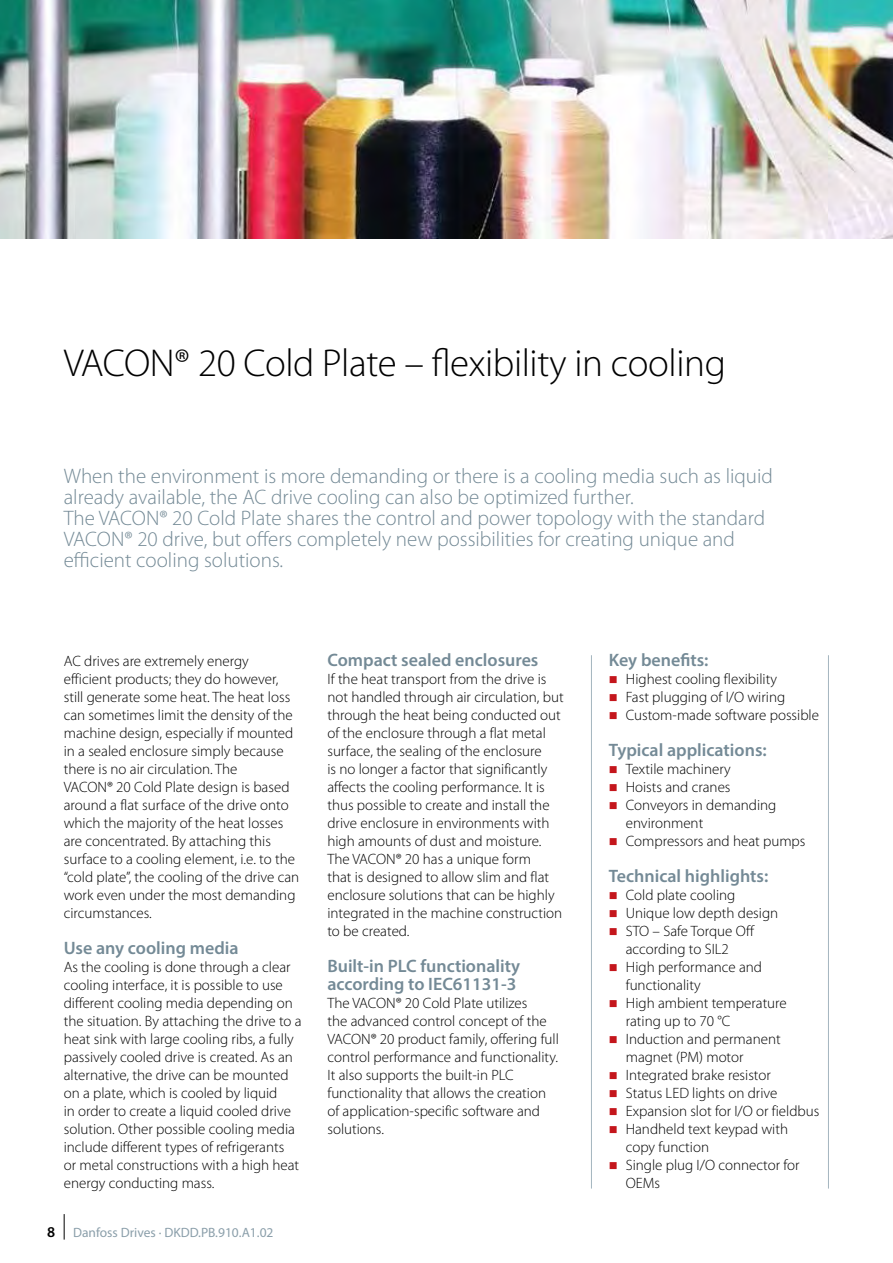
<style>
.page{position:relative;width:893px;height:1263px;background:#fff}
.page>*{position:absolute;margin:0;border:0;box-sizing:border-box;transform-origin:0 0}
.t1{font:300 39px "Myriad Pro";letter-spacing:-.01em;color:#000}
.t2{font:300 21px/21px "Myriad Pro";color:#748a96}
.t3{font:600 18px/18px "Myriad Pro";color:#748a96}
.t4{font:300 15px/18px "Myriad Pro";color:#000}
.t5{font:13.5px "Myriad Pro";color:#8b9faa}
.s1{font-weight:600;font-size:15px;color:#000}
</style>
<div class="page">
<img style="left:0;top:0;width:893px;height:238px">
<hr style="left:828px;top:655px;width:1px;height:533px;background:#a4b5bf">
<hr style="left:591px;top:655px;width:1px;height:533px;background:#a4b5bf">
<svg style="left:64px;top:1214px;width:1px;height:25px"></svg>
<h1 class="t1" style="left:64px;top:341px;width:664px">VACON® 20 Cold Plate – flexibility in cooling</h1>
<p class="t2" style="left:64px;top:466px;width:711px">When the environment is more demanding or there is a cooling media such as liquid already available, the AC drive cooling can also be optimized further.<br>The VACON® 20 Cold Plate shares the control and power topology with the standard VACON® 20 drive, but offers completely new possibilities for creating unique and efficient cooling solutions.</p>
<p class="t4" style="left:64px;top:652px;width:237px">AC drives are extremely energy efficient products; they do however, still generate some heat. The heat loss can sometimes limit the density of the machine design, especially if mounted in a sealed enclosure simply because there is no air circulation. The<br>VACON® 20 Cold Plate design is based around a flat surface of the drive onto which the majority of the heat losses are concentrated. By attaching this surface to a cooling element, i.e. to the “cold plate”, the cooling of the drive can work even under the most demanding circumstances.</p>
<p class="t3" style="left:64px;top:939px;width:176px">Use any cooling media</p>
<p class="t4" style="left:64px;top:958px;width:239px">As the cooling is done through a clear cooling interface, it is possible to use different cooling media depending on the situation. By attaching the drive to a heat sink with large cooling ribs, a fully passively cooled drive is created. As an alternative, the drive can be mounted on a plate, which is cooled by liquid<br>in order to create a liquid cooled drive solution. Other possible cooling media include different types of refrigerants<br>or metal constructions with a high heat energy conducting mass.</p>
<p class="t5" style="left:47px;top:1224px;width:228px"><span class="s1">8</span> Danfoss Drives · DKDD.PB.910.A1.02</p>
<p class="t3" style="left:327px;top:651px;width:213px">Compact sealed enclosures</p>
<p class="t4" style="left:327px;top:670px;width:238px">If the heat transport from the drive is not handled through air circulation, but through the heat being conducted out of the enclosure through a flat metal surface, the sealing of the enclosure<br>is no longer a factor that significantly affects the cooling performance. It is thus possible to create and install the drive enclosure in environments with high amounts of dust and moisture.<br>The VACON® 20 has a unique form<br>that is designed to allow slim and flat enclosure solutions that can be highly integrated in the machine construction to be created.</p>
<p class="t3" style="left:327px;top:957px;width:194px">Built-in PLC functionality according to IEC61131-3</p>
<p class="t4" style="left:327px;top:994px;width:233px">The VACON® 20 Cold Plate utilizes<br>the advanced control concept of the VACON® 20 product family, offering full control performance and functionality.<br>It also supports the built-in PLC functionality that allows the creation of application-specific software and solutions.</p>
<p class="t3" style="left:609px;top:651px;width:101px">Key benefits:</p>
<p class="t4" style="left:626px;top:670px;width:195px">Highest cooling flexibility<br>Fast plugging of I/O wiring<br>Custom-made software possible</p>
<p class="t3" style="left:609px;top:741px;width:160px">Typical applications:</p>
<p class="t4" style="left:626px;top:760px;width:181px">Textile machinery<br>Hoists and cranes<br>Conveyors in demanding environment<br>Compressors and heat pumps</p>
<p class="t3" style="left:609px;top:867px;width:161px">Technical highlights:</p>
<p class="t4" style="left:626px;top:886px;width:195px">Cold plate cooling<br>Unique low depth design<br>STO – Safe Torque Off<br>according to SIL2<br>High performance and functionality<br>High ambient temperature rating up to 70 °C<br>Induction and permanent magnet (PM) motor<br>Integrated brake resistor<br>Status LED lights on drive<br>Expansion slot for I/O or fieldbus<br>Handheld text keypad with copy function<br>Single plug I/O connector for<br>OEMs</p>
</div>
